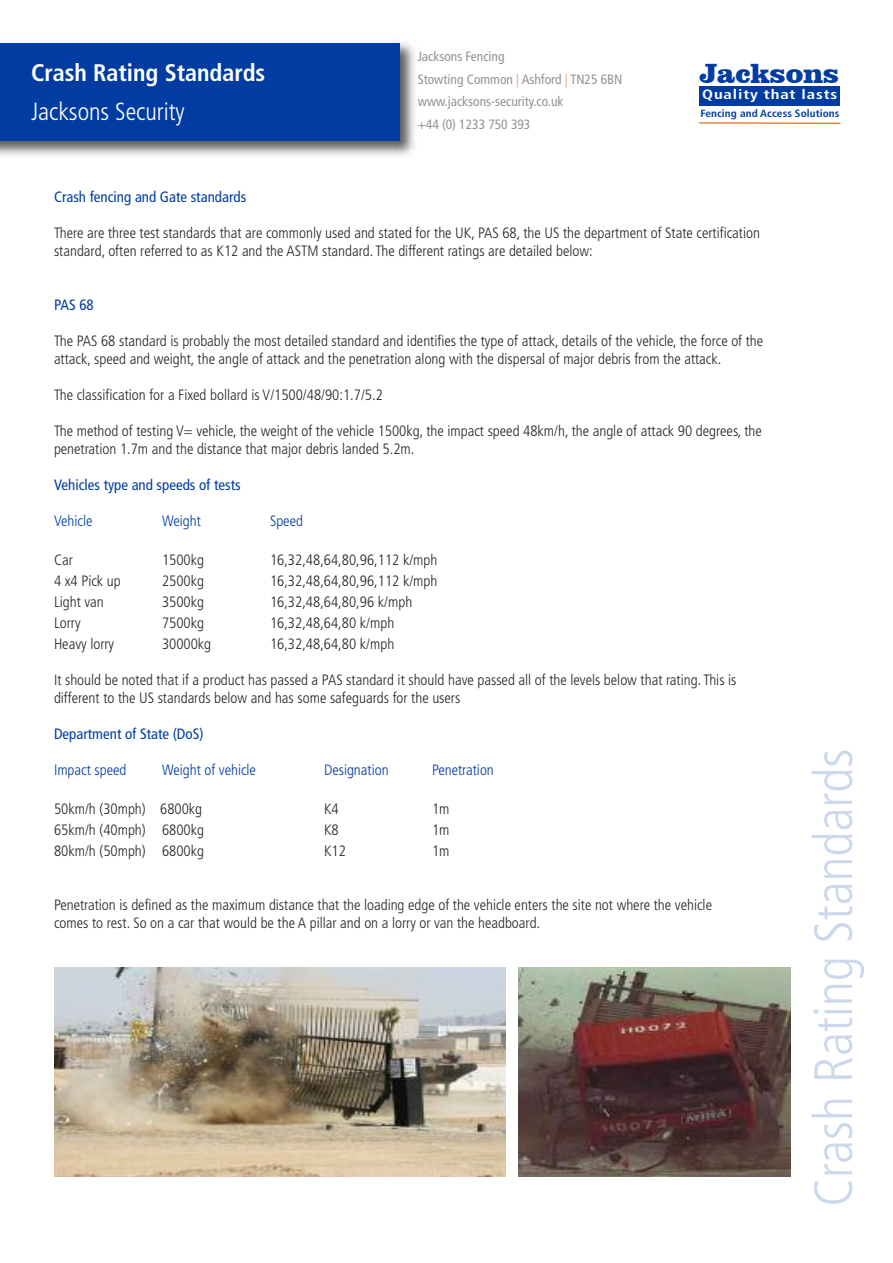
<style>
.page{position:relative;width:893px;height:1263px;background:#fff}
.page>*{position:absolute;margin:0;border:0;box-sizing:border-box;transform-origin:0 0}
.t1{font:900 28.5px "Clarendon BT";color:#003ca2}
.t2{font:300 condensed 24.75px "Frutiger";color:#fff}
.t3{font:700 condensed 24px "Frutiger";color:#fff}
.t4{font:300 condensed 15px/18px "Frutiger";color:#272627}
.t5{font:condensed 15px "Frutiger";color:#003ca2}
.t6{font:300 condensed 15px "Frutiger";color:#003ca2}
.t7{font:condensed 13.5px/22.5px "Frutiger";color:#939393}
.t8{font:700 condensed 13.5px "Frutiger";letter-spacing:.05em;color:#fff;scale:1.25 1}
.t9{font:700 condensed 10.5px "Frutiger";letter-spacing:.005em;color:#003ca2;scale:1.08 1}
.s1{color:#f1ad80}
</style>
<div class="page">
<div style="left:700px;top:86px;width:140px;height:20px;background:#003ca2"></div>
<hr style="left:699px;top:122px;width:141px;height:2px;background:#e35c00">
<img style="left:0;top:42px;width:415px;height:114px">
<div style="left:0;top:44px;width:400px;height:97px;background:#003ca2"></div>
<svg style="left:811px;top:885px;width:53px;height:319px"></svg>
<img style="left:54px;top:968px;width:452px;height:208px">
<img style="left:519px;top:968px;width:272px;height:208px">
<h3 class="t3" style="left:31px;top:63px;width:236px">Crash Rating Standards</h3>
<h2 class="t2" style="left:31px;top:102px;width:155px">Jacksons Security</h2>
<p class="t7" style="left:418px;top:46px;width:206px">Jacksons Fencing<br>Stowting Common <span class="s1">|</span> Ashford <span class="s1">|</span> TN25 6BN www.jacksons-security.co.uk<br>+44 (0) 1233 750 393</p>
<h1 class="t1" style="left:699px;top:55px;width:142px">Jacksons</h1>
<p class="t8" style="left:702px;top:89px;width:110px">Quality that lasts</p>
<p class="t9" style="left:700px;top:109px;width:130px">Fencing and Access Solutions</p>
<p class="t5" style="left:54px;top:191px;width:194px">Crash fencing and Gate standards</p>
<p class="t4" style="left:54px;top:225px;width:707px">There are three test standards that are commonly used and stated for the UK, PAS 68, the US the department of State certification standard, often referred to as K12 and the ASTM standard. The different ratings are detailed below:</p>
<p class="t5" style="left:54px;top:299px;width:41px">PAS 68</p>
<p class="t4" style="left:54px;top:333px;width:711px">The PAS 68 standard is probably the most detailed standard and identifies the type of attack, details of the vehicle, the force of the attack, speed and weight, the angle of attack and the penetration along with the dispersal of major debris from the attack.</p>
<p class="t4" style="left:54px;top:387px;width:330px">The classification for a Fixed bollard is V/1500/48/90:1.7/5.2</p>
<p class="t4" style="left:54px;top:423px;width:709px">The method of testing V= vehicle, the weight of the vehicle 1500kg, the impact speed 48km/h, the angle of attack 90 degrees, the penetration 1.7m and the distance that major debris landed 5.2m.</p>
<p class="t5" style="left:54px;top:479px;width:188px">Vehicles type and speeds of tests</p>
<p class="t6" style="left:54px;top:515px;width:40px">Vehicle</p>
<p class="t6" style="left:162px;top:515px;width:40px">Weight</p>
<p class="t6" style="left:270px;top:515px;width:34px">Speed</p>
<p class="t4" style="left:54px;top:552px;width:20px">Car</p>
<p class="t4" style="left:162px;top:552px;width:44px">1500kg</p>
<p class="t4" style="left:270px;top:552px;width:169px">16,32,48,64,80,96,112 k/mph</p>
<p class="t4" style="left:54px;top:573px;width:68px">4 x4 Pick up</p>
<p class="t4" style="left:162px;top:573px;width:44px">2500kg</p>
<p class="t4" style="left:270px;top:573px;width:169px">16,32,48,64,80,96,112 k/mph</p>
<p class="t4" style="left:54px;top:594px;width:51px">Light van</p>
<p class="t4" style="left:162px;top:594px;width:44px">3500kg</p>
<p class="t4" style="left:270px;top:594px;width:144px">16,32,48,64,80,96 k/mph</p>
<p class="t4" style="left:54px;top:615px;width:28px">Lorry</p>
<p class="t4" style="left:162px;top:615px;width:44px">7500kg</p>
<p class="t4" style="left:270px;top:615px;width:126px">16,32,48,64,80 k/mph</p>
<p class="t4" style="left:54px;top:636px;width:62px">Heavy lorry</p>
<p class="t4" style="left:162px;top:636px;width:51px">30000kg</p>
<p class="t4" style="left:270px;top:636px;width:126px">16,32,48,64,80 k/mph</p>
<p class="t4" style="left:54px;top:672px;width:684px">It should be noted that if a product has passed a PAS standard it should have passed all of the levels below that rating. This is different to the US standards below and has some safeguards for the users</p>
<p class="t5" style="left:54px;top:728px;width:151px">Department of State (DoS)</p>
<p class="t6" style="left:54px;top:764px;width:74px">Impact speed</p>
<p class="t6" style="left:162px;top:764px;width:96px">Weight of vehicle</p>
<p class="t6" style="left:324px;top:764px;width:66px">Designation</p>
<p class="t6" style="left:432px;top:764px;width:63px">Penetration</p>
<p class="t4" style="left:54px;top:801px;width:150px">50km/h (30mph) 6800kg</p>
<p class="t4" style="left:324px;top:801px;width:16px">K4</p>
<p class="t4" style="left:432px;top:801px;width:19px">1m</p>
<p class="t4" style="left:54px;top:822px;width:152px">65km/h (40mph) 6800kg</p>
<p class="t4" style="left:324px;top:822px;width:16px">K8</p>
<p class="t4" style="left:432px;top:822px;width:19px">1m</p>
<p class="t4" style="left:54px;top:843px;width:152px">80km/h (50mph) 6800kg</p>
<p class="t4" style="left:324px;top:843px;width:23px">K12</p>
<p class="t4" style="left:432px;top:843px;width:19px">1m</p>
<p class="t4" style="left:54px;top:897px;width:659px">Penetration is defined as the maximum distance that the loading edge of the vehicle enters the site not where the vehicle comes to rest. So on a car that would be the A pillar and on a lorry or van the headboard.</p>
</div>
